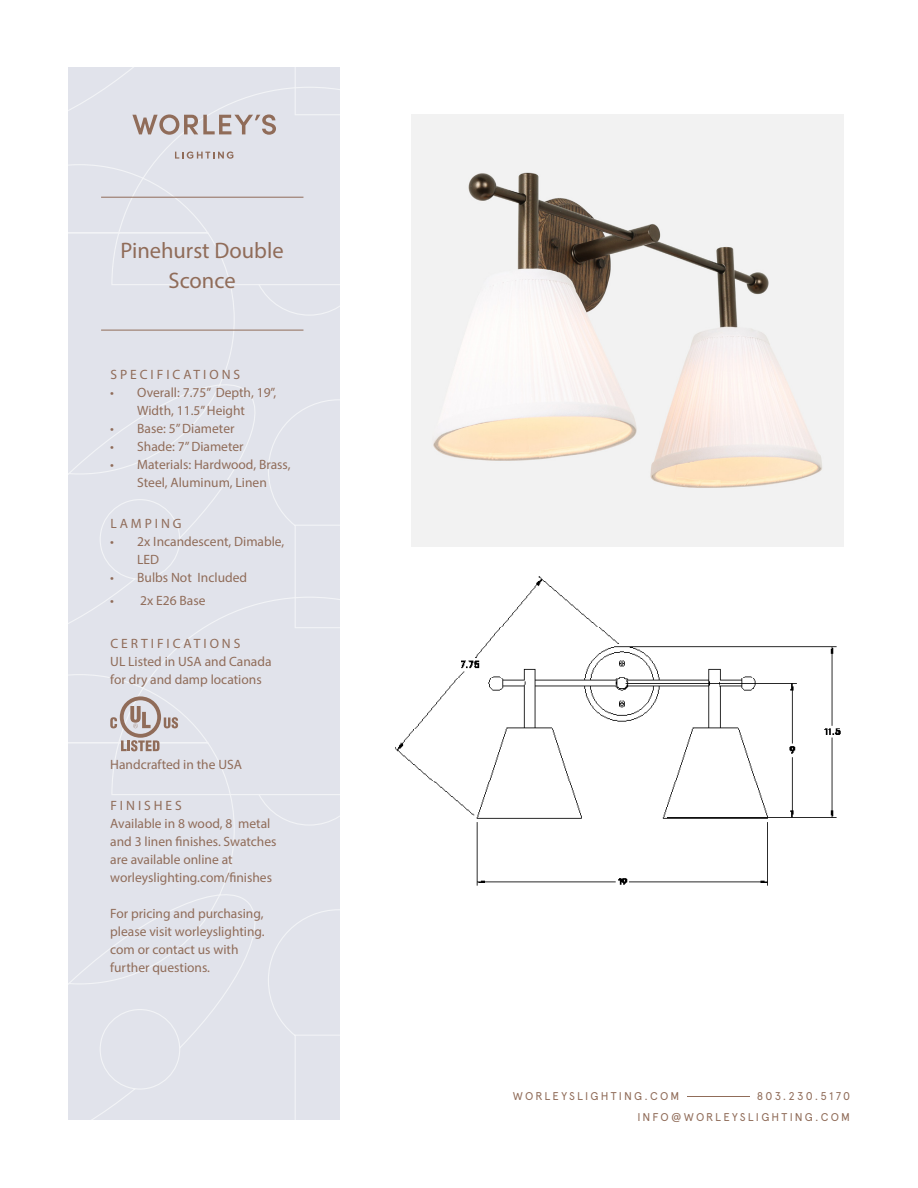
<style>
.page{position:relative;width:918px;height:1188px;background:#fff}
.page>*{position:absolute;margin:0;border:0;box-sizing:border-box;transform-origin:0 0}
.t1{font:22.5px "Myriad Pro";color:#906c59}
.t2{font:13.5px/18px "Myriad Pro";color:#906c59}
.t3{font:13.5px "Myriad Pro";letter-spacing:.22em;color:#906c59}
.t4{font:11.25px "Apercu Pro";letter-spacing:.19em;color:#906c59}
</style>
<div class="page">
<img style="left:412px;top:114px;width:432px;height:432px">
<img style="left:395px;top:577px;width:446px;height:309px">
<hr style="left:687px;top:1096px;width:62px;height:1px;background:#906c59">
<div style="left:68px;top:146px;width:272px;height:450px;background:#e1e3eb"></div>
<div style="left:68px;top:596px;width:272px;height:524px;background:#e1e3eb"></div>
<svg style="left:110px;top:696px;width:68px;height:55px;background:#cac1c1"></svg>
<svg style="left:68px;top:68px;width:272px;height:78px;background:#dddde3"></svg>
<svg style="left:175px;top:152px;width:58px;height:7px"></svg>
<hr style="left:101px;top:197px;width:202px;height:1px;background:#906c59">
<hr style="left:101px;top:330px;width:202px;height:1px;background:#906c59">
<p class="t1" style="left:120px;top:237px;width:165px">Pinehurst Double</p>
<p class="t1" style="left:168px;top:267px;width:69px">Sconce</p>
<p class="t3" style="left:110px;top:367px;width:131px">SPECIFICATIONS</p>
<p class="t2" style="left:110px;top:384px;width:167px;text-align:center">• Overall: 7.75” Depth, 19”,<br>Width, 11.5” Height</p>
<p class="t2" style="left:110px;top:420px;width:126px">• Base: 5” Diameter</p>
<p class="t2" style="left:110px;top:438px;width:135px">• Shade: 7” Diameter</p>
<p class="t2" style="left:110px;top:456px;width:182px;text-align:center">• Materials: Hardwood, Brass,<br>Steel, Aluminum, Linen</p>
<p class="t3" style="left:110px;top:515px;width:73px">LAMPING</p>
<p class="t2" style="left:137px;top:532px;width:149px;text-indent:-27px">• 2x Incandescent, Dimable,<br>LED</p>
<p class="t2" style="left:110px;top:568px;width:138px">• Bulbs Not Included</p>
<p class="t2" style="left:110px;top:591px;width:97px">• 2x E26 Base</p>
<p class="t3" style="left:110px;top:635px;width:132px">CERTIFICATIONS</p>
<p class="t2" style="left:110px;top:652px;width:163px">UL Listed in USA and Canada for dry and damp locations</p>
<p class="t2" style="left:110px;top:756px;width:133px">Handcrafted in the USA</p>
<p class="t3" style="left:110px;top:797px;width:73px">FINISHES</p>
<p class="t2" style="left:110px;top:814px;width:168px">Available in 8 wood, 8 metal and 3 linen finishes. Swatches are available online at worleyslighting.com/finishes</p>
<p class="t2" style="left:110px;top:904px;width:156px">For pricing and purchasing, please visit worleyslighting. com or contact us with further questions.</p>
<p class="t4" style="left:513px;top:1087px;width:168px">WORLEYSLIGHTING.COM</p>
<p class="t4" style="left:757px;top:1087px;width:95px">803.230.5170</p>
<p class="t4" style="left:637px;top:1108px;width:214px">INFO@WORLEYSLIGHTING.COM</p>
</div>
